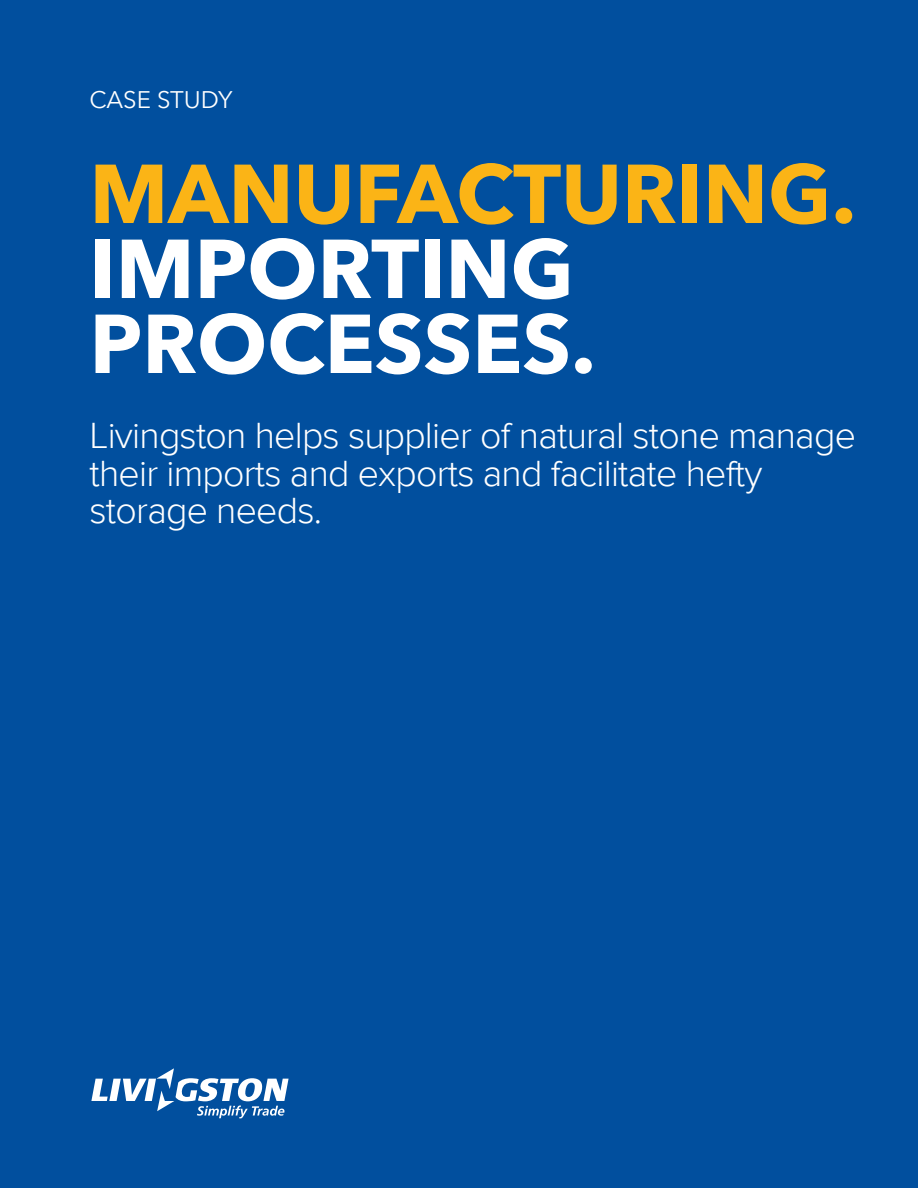
<style>
.page{position:relative;width:918px;height:1188px;background:#014f9e}
.page>*{position:absolute;margin:0;border:0;box-sizing:border-box;transform-origin:0 0}
.Body_text{font:700 82.5px/75px "Avenir Next";color:#fff}
.Body_text-2{font:700 82.5px "Avenir Next";color:#fbb416}
.Body_text-3{font:300 37.5px/37.5px "Proxima Nova";letter-spacing:-.02em;color:#fff}
.Body_text-4{font:24px "Avenir Next";color:#fff}
</style>
<div class="page">
<svg style="left:91px;top:1068px;width:198px;height:50px"></svg>
<p class="Body_text-4" style="left:90px;top:79px;width:145px">CASE STUDY</p>
<p class="Body_text-2" style="left:90px;top:123px;width:768px">MANUFACTURING.</p>
<p class="Body_text" style="left:90px;top:230px;width:508px">IMPORTING<br>PROCESSES.</p>
<p class="Body_text-3" style="left:90px;top:417px;width:768px">Livingston helps supplier of natural stone manage their imports and exports and facilitate hefty storage needs.</p>
</div>
